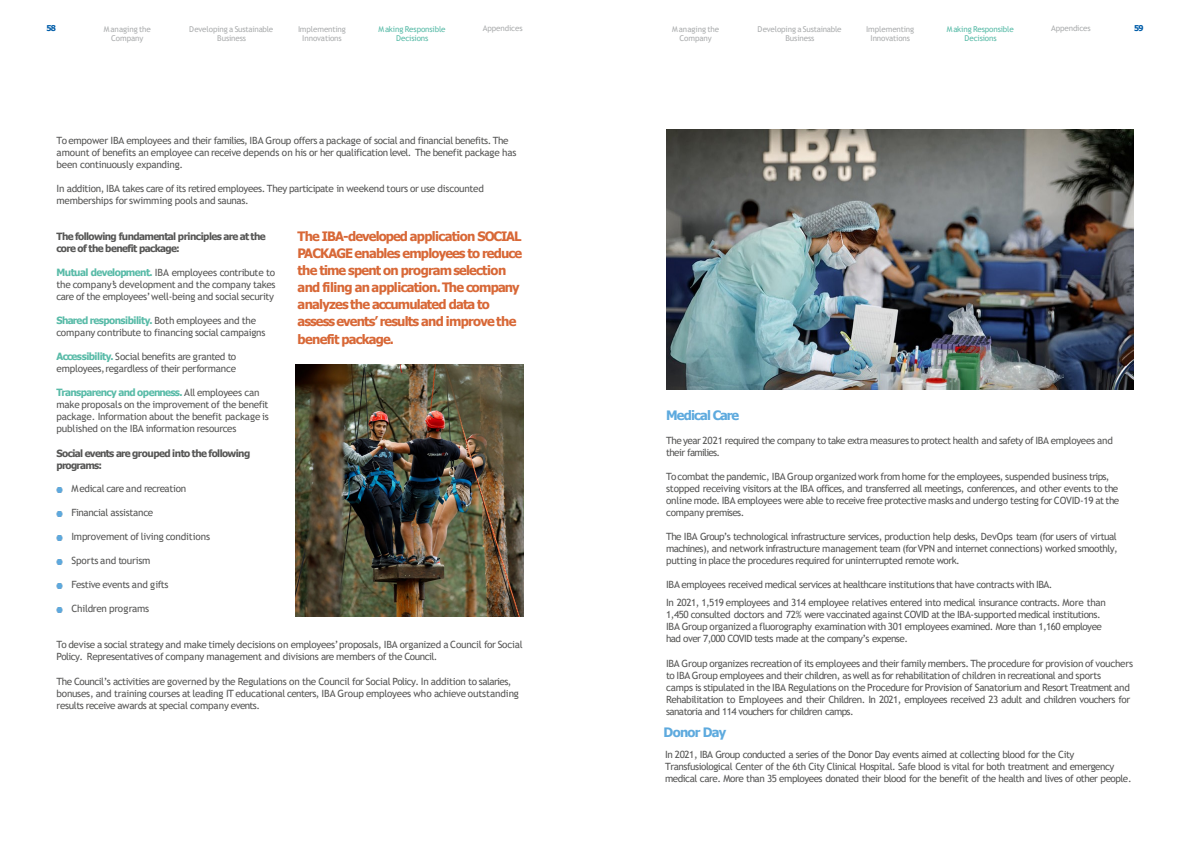
<style>
.page{position:relative;width:1191px;height:843px;background:#fff}
.page>*{position:absolute;margin:0;border:0;box-sizing:border-box;transform-origin:0 0}
.t1{font:700 13px/17px "Tahoma";letter-spacing:-.06em;color:#d86837}
.t2{font:700 13px "Tahoma";letter-spacing:-.06em;color:#5eaade}
.t3{font:10px/12px "Trebuchet MS";letter-spacing:-.04em;color:#575756}
.t4{font:700 10px/12px "Tahoma";letter-spacing:-.06em;color:#575756}
.t5{font:10px "Trebuchet MS";letter-spacing:-.02em;color:#575756}
.t6{font:10px "Trebuchet MS";letter-spacing:-.015em;color:#575756}
.t7{font:8px/9px "Trebuchet MS";letter-spacing:-.015em;color:#acaeaf;text-align:center}
.t8{font:8px/9px "Trebuchet MS";letter-spacing:-.015em;color:#59bba8;text-align:center}
.t9{font:700 8px "Tahoma";color:#005da9}
.s1{font-family:"Tahoma";font-weight:700;color:#59bba8}
</style>
<div class="page">
<svg style="left:57px;top:487px;width:6px;height:5px"></svg>
<svg style="left:57px;top:511px;width:6px;height:5px"></svg>
<svg style="left:57px;top:535px;width:6px;height:5px"></svg>
<svg style="left:57px;top:559px;width:6px;height:5px"></svg>
<svg style="left:57px;top:583px;width:6px;height:5px"></svg>
<svg style="left:57px;top:607px;width:6px;height:5px"></svg>
<img style="left:666px;top:129px;width:467px;height:260px">
<img style="left:296px;top:364px;width:228px;height:252px">
<p class="t9" style="left:46px;top:23px;width:11px">58</p>
<p class="t7" style="left:104px;top:24px;width:48px">Managing the</p>
<p class="t7" style="left:1051px;top:24px;width:41px">Appendices</p>
<p class="t7" style="left:111px;top:33px;width:34px">Company</p>
<p class="t7" style="left:189px;top:24px;width:86px">Developing a Sustainable<br>Business</p>
<p class="t7" style="left:298px;top:24px;width:49px">Implementing<br>Innovations</p>
<p class="t8" style="left:379px;top:24px;width:69px">Making Responsible<br>Decisions</p>
<p class="t7" style="left:483px;top:24px;width:41px">Appendices</p>
<p class="t7" style="left:672px;top:24px;width:48px">Managing the</p>
<p class="t9" style="left:1134px;top:23px;width:11px">59</p>
<p class="t7" style="left:680px;top:33px;width:34px">Company</p>
<p class="t7" style="left:757px;top:24px;width:86px">Developing a Sustainable<br>Business</p>
<p class="t7" style="left:866px;top:24px;width:49px">Implementing<br>Innovations</p>
<p class="t8" style="left:947px;top:24px;width:69px">Making Responsible<br>Decisions</p>
<p class="t3" style="left:57px;top:134px;width:461px">To empower IBA employees and their families, IBA Group offers a package of social and financial benefits. The amount of benefits an employee can receive depends on his or her qualification level. The benefit package has been continuously expanding.</p>
<p class="t3" style="left:57px;top:182px;width:429px">In addition, IBA takes care of its retired employees. They participate in weekend tours or use discounted memberships for swimming pools and saunas.</p>
<p class="t4" style="left:57px;top:231px;width:211px">The following fundamental principles are at the core of the benefit package:</p>
<p class="t3" style="left:57px;top:266px;width:220px;text-align:justify"><span class="s1">Mutual development.</span> IBA employees contribute to the company’s development and the company takes care of the employees’well-being and social security</p>
<p class="t3" style="left:57px;top:314px;width:210px"><span class="s1">Shared responsibility.</span> Both employees and the company contribute to financing social campaigns</p>
<p class="t3" style="left:57px;top:350px;width:181px"><span class="s1">Accessibility.</span> Social benefits are granted to employees,regardless of their performance</p>
<p class="t3" style="left:57px;top:386px;width:214px"><span class="s1">Transparency and openness.</span> All employees can make proposals on the improvement of the benefit package. Information about the benefit package is published on the IBA information resources</p>
<p class="t4" style="left:57px;top:447px;width:195px">Social events are grouped into the following programs:</p>
<p class="t3" style="left:71px;top:482px;width:116px">Medical care and recreation</p>
<p class="t3" style="left:71px;top:506px;width:83px">Financial assistance</p>
<p class="t5" style="left:71px;top:530px;width:140px">Improvement of living conditions</p>
<p class="t6" style="left:71px;top:554px;width:81px">Sports and tourism</p>
<p class="t3" style="left:71px;top:578px;width:99px">Festive events and gifts</p>
<p class="t3" style="left:71px;top:602px;width:79px">Children programs</p>
<p class="t1" style="left:298px;top:228px;width:226px">The IBA-developed application SOCIAL PACKAGE enables employees to reduce the time spent on program selection and filing an application.The company analyzes the accumulated data to assess events’ results and improve the benefit package.</p>
<p class="t3" style="left:57px;top:638px;width:468px">To devise a social strategy and make timely decisions on employees’proposals, IBA organized a Council for Social<br>Policy. Representatives of company management and divisions are members of the Council.</p>
<p class="t3" style="left:57px;top:674px;width:464px">The Council’s activities are governed by the Regulations on the Council for Social Policy. In addition to salaries, bonuses, and training courses at leading IT educational centers, IBA Group employees who achieve outstanding results receive awards at special company events.</p>
<p class="t2" style="left:666px;top:406px;width:75px">Medical Care</p>
<p class="t3" style="left:666px;top:434px;width:448px">The year 2021 required the company to take extra measures to protect health and safety of IBA employees and their families.</p>
<p class="t3" style="left:666px;top:470px;width:455px">Tocombat the pandemic, IBA Group organized work from home for the employees, suspended business trips, stopped receiving visitors at the IBA offices, and transferred all meetings, conferences, and other events to the online mode. IBA employees were able to receive free protective masks and undergo testing for COVID-19 at the company premises.</p>
<p class="t3" style="left:666px;top:530px;width:453px;text-align:justify">The IBA Group’s technological infrastructure services, production help desks, DevOps team (for users of virtual machines), and network infrastructure management team (forVPN and internet connections) worked smoothly, putting in place the procedures required for uninterrupted remote work.</p>
<p class="t3" style="left:666px;top:578px;width:388px">IBA employees received medical services at healthcare institutions that have contracts with IBA.</p>
<p class="t3" style="left:666px;top:596px;width:441px">In 2021, 1,519 employees and 314 employee relatives entered into medical insurance contracts. More than 1,450 consulted doctors and 72% were vaccinated against COVID at the IBA-supported medical institutions.<br>IBA Group organized a fluorography examination with 301 employees examined. More than 1,160 employee had over 7,000 COVID tests made at the company’s expense.</p>
<p class="t3" style="left:666px;top:656px;width:468px">IBA Group organizes recreation of its employees and their family members. The procedure for provision of vouchers to IBA Group employees and their children, as well as for rehabilitation of children in recreational and sports</p>
<p class="t3" style="left:666px;top:680px;width:466px;text-align:justify">camps is stipulated in the IBA Regulations on the Procedure for Provision of Sanatorium and Resort Treatment and Rehabilitation to Employees and their Children. In 2021, employees received 23 adult and children vouchers for sanatoria and 114 vouchers for children camps.</p>
<p class="t3" style="left:665px;top:747px;width:468px">In 2021, IBA Group conducted a series of the Donor Day events aimed at collecting blood for the City<br>Transfusiological Center of the 6th City Clinical Hospital. Safe blood is vital for both treatment and emergency medical care. More than 35 employees donated their blood for the benefit of the health and lives of other people.</p>
<p class="t2" style="left:664px;top:722px;width:64px">Donor Day</p>
</div>
